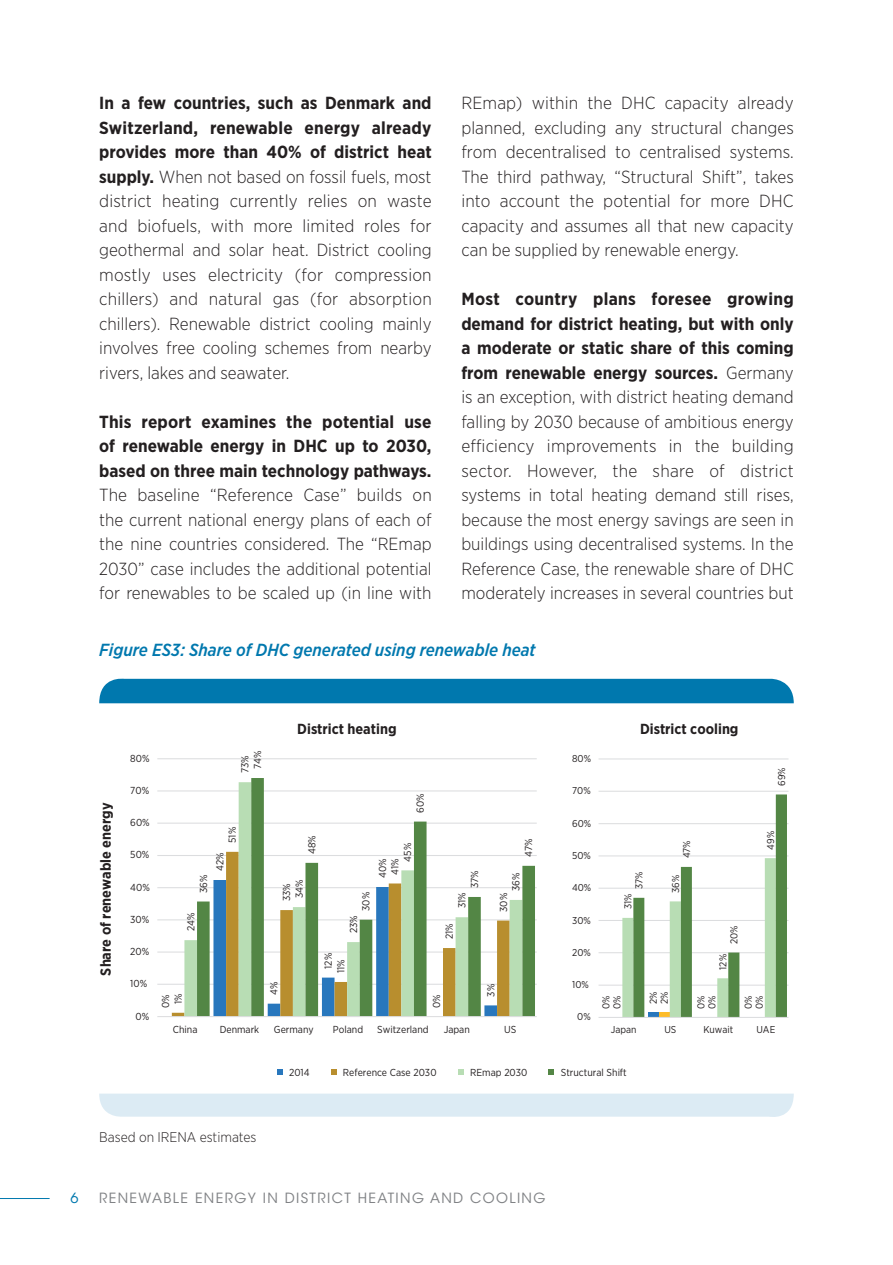
<style>
.page{position:relative;width:893px;height:1265px;background:#fff}
.page>*{position:absolute;margin:0;border:0;box-sizing:border-box;transform-origin:0 0}
.Bodytext-ES{font:300 17.5px/24.5px "Gotham Narrow";color:#231f20;text-align:justify}
.BU{font:italic 500 17.5px "Gotham Narrow";color:#0078ae}
.t1{font:700 14.53px "Gotham Narrow";color:#231f20}
.t2{font:14px "ITC Avant Garde Std";letter-spacing:.1em;color:#808285}
.Source{font:300 14px "Gotham Narrow";color:#231f20}
.t3{font:14px "ITC Avant Garde Std";color:#0078ae}
.t4{font:10.15px "Gotham Narrow";color:#231f20}
.t5{font:9.97px "Gotham Narrow";color:#231f20}
.s1{font-weight:700}
</style>
<div class="page">
<hr style="left:0;top:1198px;width:50px;height:1px;background:#0078ae">
<hr style="left:157px;top:984px;width:380px;height:1px;background:#dcdddf">
<hr style="left:157px;top:952px;width:380px;height:1px;background:#dcdddf">
<hr style="left:157px;top:919px;width:380px;height:1px;background:#dcdddf">
<hr style="left:157px;top:887px;width:380px;height:1px;background:#dcdddf">
<hr style="left:157px;top:855px;width:380px;height:1px;background:#dcdddf">
<hr style="left:157px;top:823px;width:380px;height:1px;background:#dcdddf">
<hr style="left:157px;top:790px;width:380px;height:1px;background:#dcdddf">
<hr style="left:157px;top:758px;width:380px;height:1px;background:#dcdddf">
<svg style="left:184px;top:790px;width:13px;height:226px"></svg>
<svg style="left:197px;top:778px;width:338px;height:238px"></svg>
<hr style="left:157px;top:1016px;width:380px;height:1px;background:#dcdddf">
<hr style="left:598px;top:985px;width:190px;height:1px;background:#dcdddf">
<hr style="left:598px;top:952px;width:190px;height:1px;background:#dcdddf">
<hr style="left:598px;top:920px;width:190px;height:1px;background:#dcdddf">
<hr style="left:598px;top:888px;width:190px;height:1px;background:#dcdddf">
<hr style="left:598px;top:855px;width:190px;height:1px;background:#dcdddf">
<hr style="left:598px;top:823px;width:190px;height:1px;background:#dcdddf">
<hr style="left:598px;top:791px;width:190px;height:1px;background:#dcdddf">
<hr style="left:598px;top:758px;width:190px;height:1px;background:#dcdddf">
<svg style="left:622px;top:794px;width:165px;height:223px"></svg>
<hr style="left:598px;top:1017px;width:190px;height:1px;background:#dcdddf">
<svg style="left:277px;top:1070px;width:6px;height:5px"></svg>
<svg style="left:331px;top:1070px;width:5px;height:5px"></svg>
<svg style="left:458px;top:1070px;width:6px;height:5px"></svg>
<svg style="left:549px;top:1070px;width:5px;height:5px"></svg>
<div style="left:99px;top:678px;width:695px;height:25px;background:#0078ae"></div>
<div style="left:99px;top:1094px;width:695px;height:23px;background:#dcebf4"></div>
<p class="Bodytext-ES" style="left:99px;top:90px;width:334px"><span class="s1">In a few countries, such as Denmark and Switzerland, renewable energy already provides more than 40% of district heat supply.</span> When not based on fossil fuels, most district heating currently relies on waste and biofuels, with more limited roles for geothermal and solar heat. District cooling mostly uses electricity (for compression chillers) and natural gas (for absorption chillers). Renewable district cooling mainly involves free cooling schemes from nearby rivers, lakes and seawater.</p>
<p class="Bodytext-ES" style="left:99px;top:409px;width:334px"><span class="s1">This report examines the potential use of renewable energy in DHC up to 2030, based on three main technology pathways.<br></span>The baseline “Reference Case” builds on the current national energy plans of each of the nine countries considered. The “REmap 2030” case includes the additional potential for renewables to be scaled up (in line with</p>
<p class="Bodytext-ES" style="left:461px;top:90px;width:334px">REmap) within the DHC capacity already planned, excluding any structural changes from decentralised to centralised systems.<br>The third pathway, “Structural Shift”, takes into account the potential for more DHC capacity and assumes all that new capacity can be supplied by renewable energy.</p>
<p class="Bodytext-ES" style="left:461px;top:286px;width:334px"><span class="s1">Most country plans foresee growing demand for district heating, but with only a moderate or static share of this coming from renewable energy sources.</span> Germany is an exception, with district heating demand falling by 2030 because of ambitious energy efficiency improvements in the building sector. However, the share of district systems in total heating demand still rises, because the most energy savings are seen in buildings using decentralised systems. In the Reference Case, the renewable share of DHC moderately increases in several countries but</p>
<p class="BU" style="left:99px;top:639px;width:438px">Figure ES3: Share of DHC generated using renewable heat</p>
<p class="t1" style="left:297px;top:719px;width:101px">District heating</p>
<p class="t1" style="left:640px;top:719px;width:100px">District cooling</p>
<p class="t1" style="left:96px;top:976px;width:174px;rotate:-90deg">Share of renewable energy</p>
<p class="t4" style="left:130px;top:752px;width:21px">80%</p>
<p class="t4" style="left:130px;top:784px;width:20px">70%</p>
<p class="t4" style="left:130px;top:816px;width:21px">60%</p>
<p class="t4" style="left:130px;top:849px;width:21px">50%</p>
<p class="t4" style="left:130px;top:881px;width:21px">40%</p>
<p class="t4" style="left:130px;top:913px;width:21px">30%</p>
<p class="t4" style="left:130px;top:945px;width:21px">20%</p>
<p class="t4" style="left:251px;top:769px;width:20px;rotate:-90deg">74%</p>
<p class="t4" style="left:239px;top:773px;width:19px;rotate:-90deg">73%</p>
<p class="t4" style="left:197px;top:893px;width:20px;rotate:-90deg">36%</p>
<p class="t4" style="left:184px;top:931px;width:20px;rotate:-90deg">24%</p>
<p class="t4" style="left:226px;top:843px;width:17px;rotate:-90deg">51%</p>
<p class="t4" style="left:213px;top:871px;width:20px;rotate:-90deg">42%</p>
<p class="t4" style="left:414px;top:813px;width:21px;rotate:-90deg">60%</p>
<p class="t4" style="left:306px;top:854px;width:20px;rotate:-90deg">48%</p>
<p class="t4" style="left:293px;top:898px;width:20px;rotate:-90deg">34%</p>
<p class="t4" style="left:280px;top:901px;width:19px;rotate:-90deg">33%</p>
<p class="t4" style="left:360px;top:911px;width:20px;rotate:-90deg">30%</p>
<p class="t4" style="left:347px;top:933px;width:19px;rotate:-90deg">23%</p>
<p class="t4" style="left:322px;top:969px;width:17px;rotate:-90deg">12%</p>
<p class="t4" style="left:334px;top:973px;width:15px;rotate:-90deg">11%</p>
<p class="t4" style="left:401px;top:862px;width:20px;rotate:-90deg">45%</p>
<p class="t4" style="left:389px;top:875px;width:18px;rotate:-90deg">41%</p>
<p class="t4" style="left:376px;top:878px;width:21px;rotate:-90deg">40%</p>
<p class="t4" style="left:468px;top:888px;width:19px;rotate:-90deg">37%</p>
<p class="t4" style="left:456px;top:908px;width:17px;rotate:-90deg">31%</p>
<p class="t4" style="left:443px;top:939px;width:17px;rotate:-90deg">21%</p>
<p class="t4" style="left:522px;top:857px;width:20px;rotate:-90deg">47%</p>
<p class="t4" style="left:510px;top:891px;width:20px;rotate:-90deg">36%</p>
<p class="t4" style="left:497px;top:912px;width:20px;rotate:-90deg">30%</p>
<p class="t5" style="left:572px;top:752px;width:20px">80%</p>
<p class="t5" style="left:572px;top:785px;width:20px">70%</p>
<p class="t5" style="left:572px;top:817px;width:21px">60%</p>
<p class="t5" style="left:572px;top:849px;width:20px">50%</p>
<p class="t5" style="left:572px;top:881px;width:21px">40%</p>
<p class="t5" style="left:572px;top:914px;width:20px">30%</p>
<p class="t5" style="left:572px;top:946px;width:20px">20%</p>
<p class="t5" style="left:633px;top:889px;width:19px;rotate:-90deg">37%</p>
<p class="t5" style="left:622px;top:909px;width:17px;rotate:-90deg">31%</p>
<p class="t5" style="left:680px;top:858px;width:20px;rotate:-90deg">47%</p>
<p class="t5" style="left:669px;top:893px;width:20px;rotate:-90deg">36%</p>
<p class="t5" style="left:775px;top:786px;width:20px;rotate:-90deg">69%</p>
<p class="t5" style="left:764px;top:850px;width:20px;rotate:-90deg">49%</p>
<p class="t5" style="left:728px;top:944px;width:20px;rotate:-90deg">20%</p>
<p class="t5" style="left:717px;top:970px;width:17px;rotate:-90deg">12%</p>
<p class="t4" style="left:130px;top:977px;width:18px">10%</p>
<p class="t4" style="left:172px;top:1004px;width:12px;rotate:-90deg">1%</p>
<p class="t4" style="left:159px;top:1008px;width:15px;rotate:-90deg">0%</p>
<p class="t4" style="left:268px;top:995px;width:15px;rotate:-90deg">4%</p>
<p class="t4" style="left:430px;top:1008px;width:15px;rotate:-90deg">0%</p>
<p class="t4" style="left:485px;top:997px;width:14px;rotate:-90deg">3%</p>
<p class="t5" style="left:572px;top:978px;width:18px">10%</p>
<p class="t5" style="left:600px;top:1009px;width:15px;rotate:-90deg">0%</p>
<p class="t5" style="left:647px;top:1004px;width:14px;rotate:-90deg">2%</p>
<p class="t5" style="left:658px;top:1004px;width:14px;rotate:-90deg">2%</p>
<p class="t5" style="left:706px;top:1009px;width:15px;rotate:-90deg">0%</p>
<p class="t5" style="left:753px;top:1009px;width:15px;rotate:-90deg">0%</p>
<p class="t5" style="left:611px;top:1009px;width:15px;rotate:-90deg">0%</p>
<p class="t5" style="left:695px;top:1009px;width:15px;rotate:-90deg">0%</p>
<p class="t5" style="left:742px;top:1009px;width:15px;rotate:-90deg">0%</p>
<p class="t4" style="left:135px;top:1010px;width:15px">0%</p>
<p class="t5" style="left:577px;top:1011px;width:15px">0%</p>
<p class="t4" style="left:173px;top:1023px;width:26px">China</p>
<p class="t4" style="left:220px;top:1023px;width:41px">Denmark</p>
<p class="t4" style="left:274px;top:1023px;width:41px">Germany</p>
<p class="t4" style="left:333px;top:1023px;width:32px">Poland</p>
<p class="t4" style="left:377px;top:1023px;width:53px">Switzerland</p>
<p class="t4" style="left:444px;top:1023px;width:28px">Japan</p>
<p class="t4" style="left:504px;top:1023px;width:14px">US</p>
<p class="t5" style="left:611px;top:1024px;width:27px">Japan</p>
<p class="t5" style="left:664px;top:1024px;width:13px">US</p>
<p class="t5" style="left:703px;top:1024px;width:31px">Kuwait</p>
<p class="t5" style="left:756px;top:1024px;width:20px">UAE</p>
<p class="Source" style="left:99px;top:1129px;width:159px">Based on IRENA estimates</p>
<p class="t4" style="left:289px;top:1066px;width:22px">2014</p>
<p class="t4" style="left:343px;top:1066px;width:95px">Reference Case 2030</p>
<p class="t4" style="left:470px;top:1066px;width:59px">REmap 2030</p>
<p class="t4" style="left:561px;top:1066px;width:67px">Structural Shift</p>
<p class="t3" style="left:70px;top:1190px;width:10px">6</p>
<p class="t2" style="left:99px;top:1190px;width:448px">RENEWABLE ENERGY IN DISTRICT HEATING AND COOLING</p>
</div>
